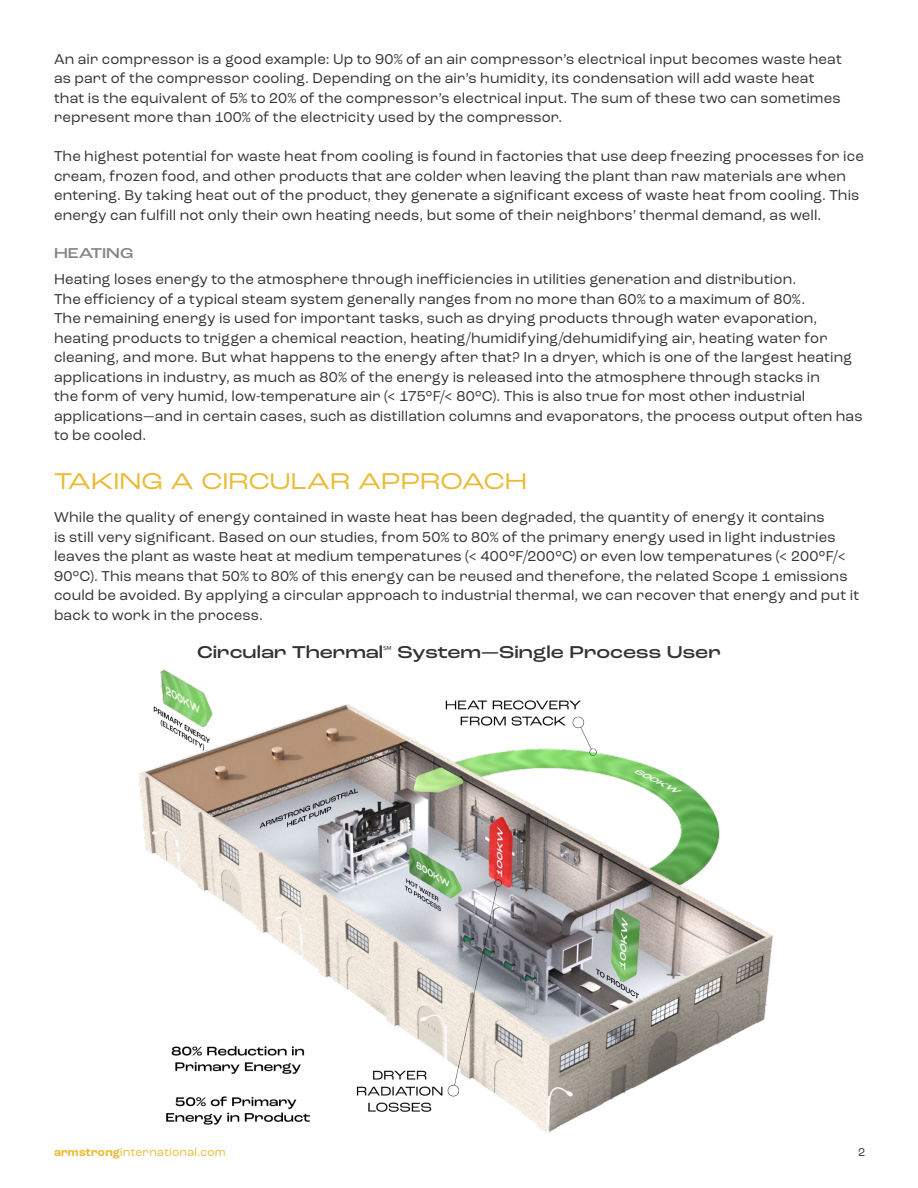
<style>
.page{position:relative;width:918px;height:1188px;background:#fff}
.page>*{position:absolute;margin:0;border:0;box-sizing:border-box;transform-origin:0 0}
.t1{font:expanded 24px "Roc Grotesk";color:#eabb37}
.t2{font:500 expanded 18px "Roc Grotesk";color:#333}
.t3{font:15px/19.5px "Roc Grotesk";letter-spacing:.01em;color:#333}
.t4{font:500 expanded 15px "Roc Grotesk";color:#858585}
.t5{font:12px "Roc Grotesk";letter-spacing:.02em;color:#eabb37}
.t6{font:12px "Roc Grotesk";color:#333}
.s1{font-family:"Proxima Nova";font-weight:600;font-stretch:normal}
.s2{font-weight:700}
</style>
<div class="page">
<img style="left:139px;top:669px;width:634px;height:464px">
<p class="t3" style="left:54px;top:49px;width:789px">An air compressor is a good example: Up to 90% of an air compressor’s electrical input becomes waste heat as part of the compressor cooling. Depending on the air’s humidity, its condensation will add waste heat that is the equivalent of 5% to 20% of the compressor’s electrical input. The sum of these two can sometimes represent more than 100% of the electricity used by the compressor.</p>
<p class="t3" style="left:54px;top:147px;width:811px">The highest potential for waste heat from cooling is found in factories that use deep freezing processes for ice cream, frozen food, and other products that are colder when leaving the plant than raw materials are when entering. By taking heat out of the product, they generate a significant excess of waste heat from cooling. This energy can fulfill not only their own heating needs, but some of their neighbors’ thermal demand, as well.</p>
<p class="t4" style="left:54px;top:244px;width:81px">HEATING</p>
<p class="t3" style="left:54px;top:270px;width:810px">Heating loses energy to the atmosphere through inefficiencies in utilities generation and distribution.<br>The efficiency of a typical steam system generally ranges from no more than 60% to a maximum of 80%.<br>The remaining energy is used for important tasks, such as drying products through water evaporation, heating products to trigger a chemical reaction, heating/humidifying/dehumidifying air, heating water for cleaning, and more. But what happens to the energy after that? In a dryer, which is one of the largest heating applications in industry, as much as 80% of the energy is released into the atmosphere through stacks in<br>the form of very humid, low-temperature air (&lt; 175°F/&lt; 80°C). This is also true for most other industrial applications—and in certain cases, such as distillation columns and evaporators, the process output often has to be cooled.</p>
<h1 class="t1" style="left:54px;top:467px;width:475px">TAKING A CIRCULAR APPROACH</h1>
<p class="t3" style="left:54px;top:508px;width:807px">While the quality of energy contained in waste heat has been degraded, the quantity of energy it contains<br>is still very significant. Based on our studies, from 50% to 80% of the primary energy used in light industries leaves the plant as waste heat at medium temperatures (&lt; 400°F/200°C) or even low temperatures (&lt; 200°F/&lt; 90°C). This means that 50% to 80% of this energy can be reused and therefore, the related Scope 1 emissions could be avoided. By applying a circular approach to industrial thermal, we can recover that energy and put it back to work in the process.</p>
<p class="t2" style="left:197px;top:641px;width:525px">Circular Thermal<span class="s1">℠</span> System—Single Process User</p>
<p class="t5" style="left:54px;top:1144px;width:173px"><span class="s2">armstrong</span>international.com</p>
<p class="t6" style="left:858px;top:1144px;width:9px">2</p>
</div>
